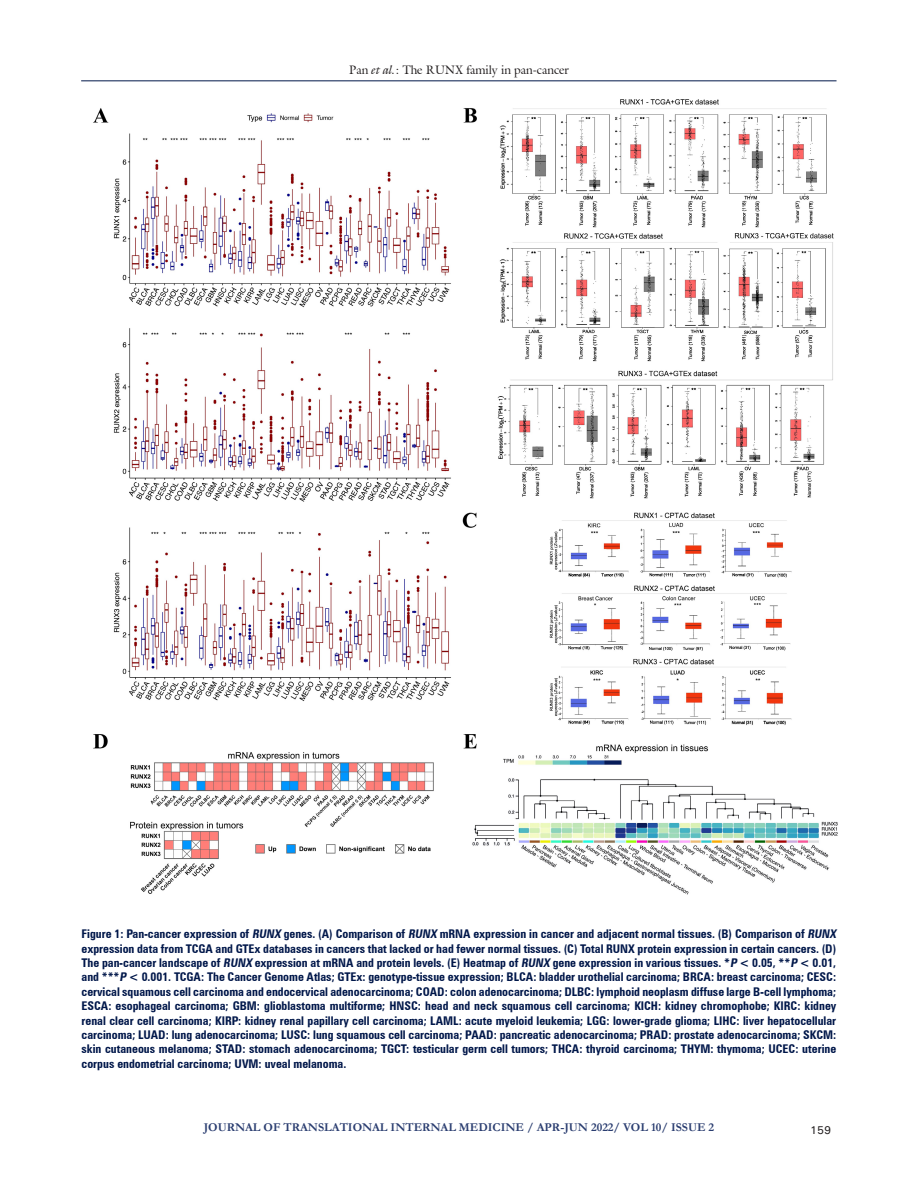
<style>
.page{position:relative;width:918px;height:1188px;background:#fff}
.page>*{position:absolute;margin:0;border:0;box-sizing:border-box;transform-origin:0 0}
.FGC{font:700 condensed 12px/14.4px "Zurich BT";color:#00174a}
.t1{font:700 12px "Garamond";color:#2a3d70}
.t2{font:12px "Galliard IT Cby BT";color:#231f20}
.t3{font:500 11.25px "Univers";color:#231f20}
.s1{font-style:italic}
</style>
<div class="page">
<hr style="left:81px;top:80px;width:756px;height:1px;background:#00174a">
<img style="left:93px;top:99px;width:745px;height:796px">
<p class="t2" style="left:349px;top:62px;width:221px">Pan <span class="s1">et al.</span>: The RUNX family in pan-cancer</p>
<p class="FGC" style="left:82px;top:927px;width:758px">Figure 1: Pan-cancer expression of <span class="s1">RUNX</span> genes. (A) Comparison of <span class="s1">RUNX</span> mRNA expression in cancer and adjacent normal tissues. (B) Comparison of <span class="s1">RUNX </span>expression data from TCGA and GTEx databases in cancers that lacked or had fewer normal tissues. (C) Total RUNX protein expression in certain cancers. (D)<br>The pan-cancer landscape of <span class="s1">RUNX</span> expression at mRNA and protein levels. (E) Heatmap of <span class="s1">RUNX</span> gene expression in various tissues. *<span class="s1">P</span> &lt; 0.05, **<span class="s1">P</span> &lt; 0.01, and ***<span class="s1">P</span> &lt; 0.001. TCGA: The Cancer Genome Atlas; GTEx: genotype-tissue expression; BLCA: bladder urothelial carcinoma; BRCA: breast carcinoma; CESC: cervical squamous cell carcinoma and endocervical adenocarcinoma; COAD: colon adenocarcinoma; DLBC: lymphoid neoplasm diffuse large B-cell lymphoma; ESCA: esophageal carcinoma; GBM: glioblastoma multiforme; HNSC: head and neck squamous cell carcinoma; KICH: kidney chromophobe; KIRC: kidney renal clear cell carcinoma; KIRP: kidney renal papillary cell carcinoma; LAML: acute myeloid leukemia; LGG: lower-grade glioma; LIHC: liver hepatocellular carcinoma; LUAD: lung adenocarcinoma; LUSC: lung squamous cell carcinoma; PAAD: pancreatic adenocarcinoma; PRAD: prostate adenocarcinoma; SKCM: skin cutaneous melanoma; STAD: stomach adenocarcinoma; TGCT: testicular germ cell tumors; THCA: thyroid carcinoma; THYM: thymoma; UCEC: uterine corpus endometrial carcinoma; UVM: uveal melanoma.</p>
<p class="t1" style="left:204px;top:1119px;width:512px">JOURNAL OF TRANSLATIONAL INTERNAL MEDICINE / APR-JUN 2022/ VOL 10/ ISSUE 2</p>
<p class="t3" style="left:810px;top:1123px;width:23px">159</p>
</div>
